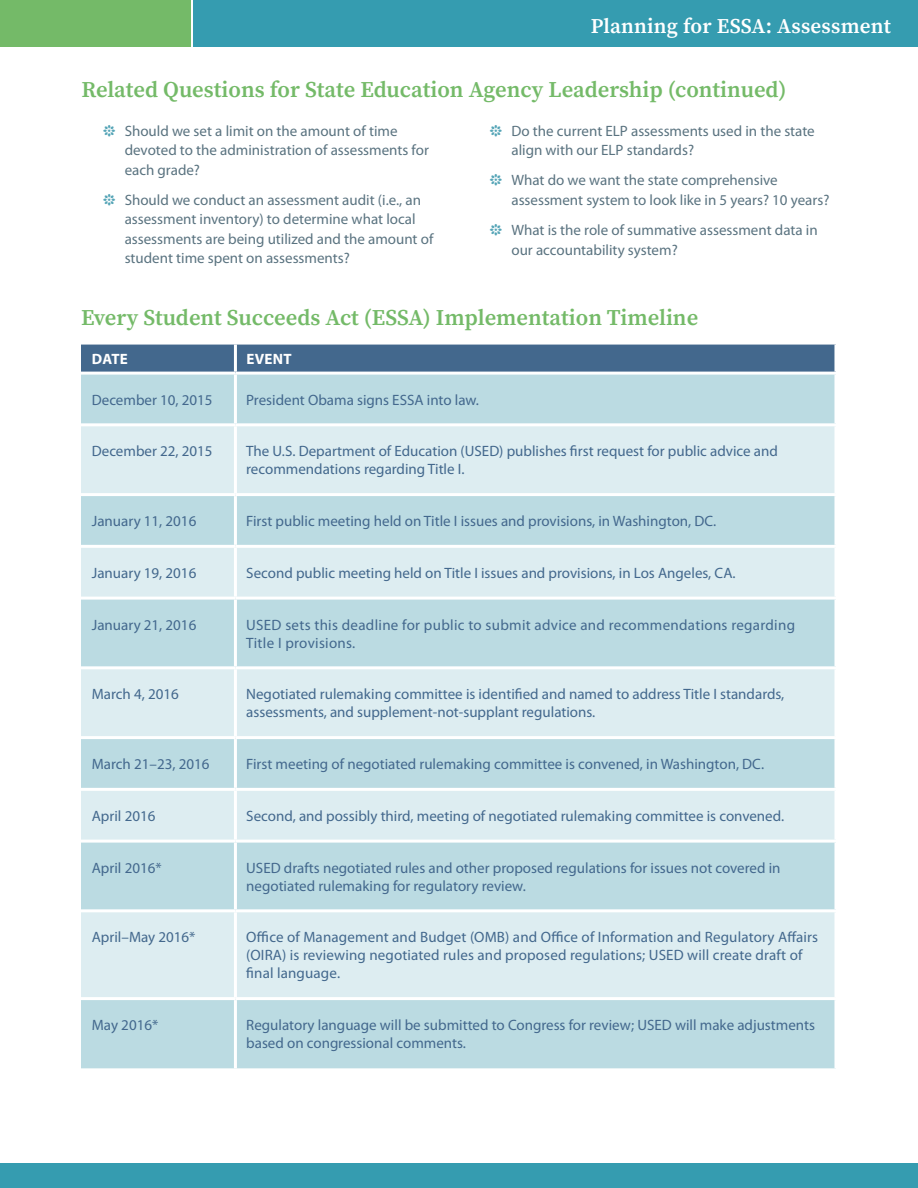
<style>
.page{position:relative;width:918px;height:1188px;background:#fff}
.page>*{position:absolute;margin:0;border:0;box-sizing:border-box;transform-origin:0 0}
.Section_Heading{font:600 22.5px "Source Serif Pro";color:#74ba68}
.Title__large{font:600 21px "Source Serif Pro";letter-spacing:.01em;color:#fff}
.t1{font:15px/18px "Myriad Pro";color:#43688d}
.t2{font:15px/19.5px "Myriad Pro";color:#5a7380}
.t3{font:15px/18px "Myriad Pro";letter-spacing:.02em;color:#43688d}
.t4{font:700 15px "Myriad Pro";letter-spacing:.02em;color:#fff}
</style>
<div class="page">
<div style="left:193px;top:0;width:725px;height:46px;background:#359cb0"></div>
<div style="left:0;top:0;width:190px;height:46px;background:#74ba68"></div>
<div style="left:81px;top:345px;width:753px;height:27px;background:#43688d"></div>
<div style="left:81px;top:375px;width:753px;height:693px;background:#bbdbe2"></div>
<svg style="left:81px;top:426px;width:753px;height:571px;background:#cee5ea"></svg>
<hr style="left:234px;top:375px;width:3px;height:48px;background:#fff">
<hr style="left:234px;top:426px;width:3px;height:67px;background:#fff">
<hr style="left:234px;top:496px;width:3px;height:49px;background:#fff">
<hr style="left:234px;top:600px;width:3px;height:66px;background:#fff">
<hr style="left:234px;top:739px;width:3px;height:49px;background:#fff">
<hr style="left:234px;top:843px;width:3px;height:66px;background:#fff">
<hr style="left:234px;top:1000px;width:3px;height:68px;background:#fff">
<hr style="left:81px;top:423px;width:154px;height:3px;background:#fff">
<hr style="left:235px;top:423px;width:602px;height:3px;background:#fff">
<hr style="left:81px;top:493px;width:154px;height:3px;background:#fff">
<hr style="left:235px;top:493px;width:602px;height:3px;background:#fff">
<hr style="left:234px;top:345px;width:3px;height:27px;background:#fff">
<hr style="left:81px;top:545px;width:154px;height:3px;background:#fff">
<hr style="left:235px;top:545px;width:602px;height:3px;background:#fff">
<hr style="left:234px;top:548px;width:3px;height:49px;background:#fff">
<hr style="left:81px;top:597px;width:154px;height:3px;background:#fff">
<hr style="left:235px;top:597px;width:602px;height:3px;background:#fff">
<hr style="left:81px;top:666px;width:154px;height:3px;background:#fff">
<hr style="left:235px;top:666px;width:602px;height:3px;background:#fff">
<hr style="left:234px;top:669px;width:3px;height:67px;background:#fff">
<hr style="left:81px;top:736px;width:154px;height:3px;background:#fff">
<hr style="left:235px;top:736px;width:602px;height:3px;background:#fff">
<hr style="left:81px;top:788px;width:154px;height:3px;background:#fff">
<hr style="left:235px;top:788px;width:602px;height:3px;background:#fff">
<hr style="left:234px;top:791px;width:3px;height:49px;background:#fff">
<hr style="left:81px;top:840px;width:154px;height:3px;background:#fff">
<hr style="left:235px;top:840px;width:602px;height:3px;background:#fff">
<hr style="left:81px;top:909px;width:154px;height:3px;background:#fff">
<hr style="left:235px;top:909px;width:602px;height:3px;background:#fff">
<hr style="left:234px;top:912px;width:3px;height:85px;background:#fff">
<hr style="left:81px;top:997px;width:154px;height:3px;background:#fff">
<hr style="left:235px;top:997px;width:602px;height:3px;background:#fff">
<div style="left:0;top:1163px;width:918px;height:25px;background:#359cb0"></div>
<p class="Title__large" style="left:591px;top:14px;width:302px">Planning for ESSA: Assessment</p>
<p class="Section_Heading" style="left:81px;top:77px;width:707px">Related Questions for State Education Agency Leadership (continued)</p>
<p class="t2" style="left:125px;top:121px;width:306px">Should we set a limit on the amount of time devoted to the administration of assessments for each grade?</p>
<p class="t2" style="left:125px;top:190px;width:310px">Should we conduct an assessment audit (i.e., an assessment inventory) to determine what local assessments are being utilized and the amount of student time spent on assessments?</p>
<p class="t2" style="left:511px;top:121px;width:305px">Do the current ELP assessments used in the state align with our ELP standards?</p>
<p class="t2" style="left:511px;top:171px;width:319px">What do we want the state comprehensive assessment system to look like in 5 years? 10 years?</p>
<p class="t2" style="left:511px;top:221px;width:308px">What is the role of summative assessment data in our accountability system?</p>
<p class="Section_Heading" style="left:81px;top:304px;width:619px">Every Student Succeeds Act (ESSA) Implementation Timeline</p>
<p class="t4" style="left:92px;top:351px;width:37px">DATE</p>
<p class="t4" style="left:246px;top:351px;width:47px">EVENT</p>
<p class="t1" style="left:92px;top:391px;width:122px">December 10, 2015</p>
<p class="t1" style="left:246px;top:391px;width:234px">President Obama signs ESSA into law.</p>
<p class="t1" style="left:92px;top:443px;width:122px">December 22, 2015</p>
<p class="t1" style="left:246px;top:443px;width:533px">The U.S. Department of Education (USED) publishes first request for public advice and recommendations regarding Title I.</p>
<p class="t1" style="left:92px;top:512px;width:106px">January 11, 2016</p>
<p class="t1" style="left:246px;top:512px;width:472px">First public meeting held on Title I issues and provisions, in Washington, DC.</p>
<p class="t1" style="left:92px;top:564px;width:106px">January 19, 2016</p>
<p class="t1" style="left:246px;top:564px;width:491px">Second public meeting held on Title I issues and provisions, in Los Angeles, CA.</p>
<p class="t1" style="left:92px;top:616px;width:106px">January 21, 2016</p>
<p class="t3" style="left:246px;top:616px;width:550px">USED sets this deadline for public to submit advice and recommendations regarding<br>Title I provisions.</p>
<p class="t1" style="left:92px;top:686px;width:89px">March 4, 2016</p>
<p class="t1" style="left:246px;top:686px;width:540px">Negotiated rulemaking committee is identified and named to address Title I standards, assessments, and supplement-not-supplant regulations.</p>
<p class="t1" style="left:92px;top:755px;width:119px">March 21–23, 2016</p>
<p class="t1" style="left:246px;top:755px;width:519px">First meeting of negotiated rulemaking committee is convened, in Washington, DC.</p>
<p class="t1" style="left:92px;top:807px;width:65px">April 2016</p>
<p class="t1" style="left:246px;top:807px;width:539px">Second, and possibly third, meeting of negotiated rulemaking committee is convened.</p>
<p class="t1" style="left:92px;top:859px;width:71px">April 2016*</p>
<p class="t1" style="left:246px;top:859px;width:536px">USED drafts negotiated rules and other proposed regulations for issues not covered in negotiated rulemaking for regulatory review.</p>
<p class="t1" style="left:92px;top:929px;width:105px">April–May 2016*</p>
<p class="t1" style="left:246px;top:929px;width:574px">Office of Management and Budget (OMB) and Office of Information and Regulatory Affairs (OIRA) is reviewing negotiated rules and proposed regulations; USED will create draft of final language.</p>
<p class="t1" style="left:92px;top:1016px;width:68px">May 2016*</p>
<p class="t1" style="left:246px;top:1016px;width:570px">Regulatory language will be submitted to Congress for review; USED will make adjustments based on congressional comments.</p>
</div>
